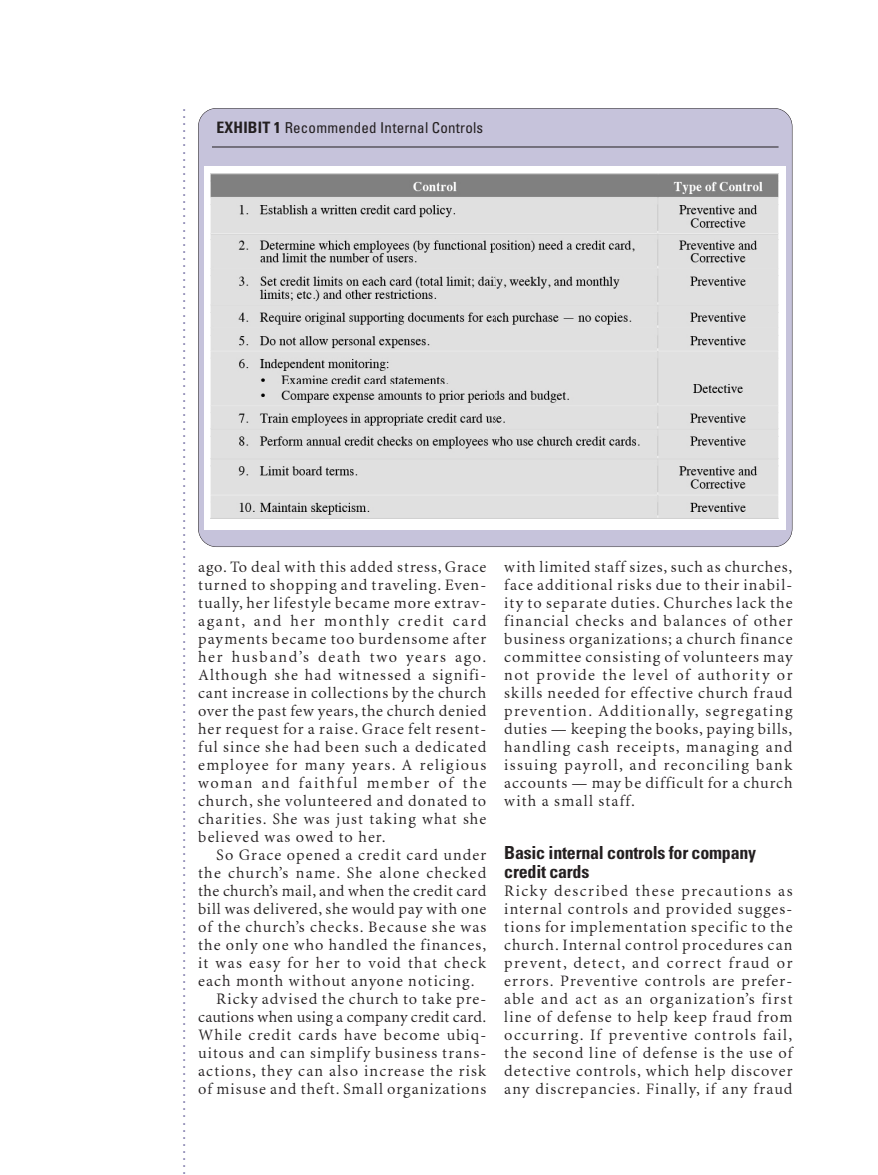
<style>
.page{position:relative;width:878px;height:1175px;background:#fff}
.page>*{position:absolute;margin:0;border:0;box-sizing:border-box;transform-origin:0 0}
.t1{font:700 condensed 18px/19.5px "Univers";letter-spacing:-.015em;color:#231f20}
.t2{font:15.75px/18px "Minion MM 345 wt 600 wd 6 op";letter-spacing:.075em;color:#231f20;text-align:justify}
.t3{font:15.75px "Minion MM 345 wt 600 wd 6 op";letter-spacing:.115em;color:#231f20}
.t4{font:15.75px "Minion MM 345 wt 600 wd 6 op";letter-spacing:.05em;color:#231f20}
.t5{font:15.75px "Minion MM 345 wt 600 wd 6 op";letter-spacing:.055em;color:#231f20}
.t6{font:15.75px "Minion MM 345 wt 600 wd 6 op";letter-spacing:.04em;color:#231f20}
.t7{font:15.75px "Minion MM 345 wt 600 wd 6 op";letter-spacing:.025em;color:#231f20}
.t8{font:15px "Helvetica";color:#6b669e}
.t9{font:condensed 15px "Univers";letter-spacing:.015em;color:#231f20}
.s1{font-weight:700;font-size:15.75px}
</style>
<div class="page">
<div style="left:198px;top:108px;width:594px;height:439px;background:#c6c3db;border-radius:18px"></div>
<hr style="left:212px;top:147px;width:566px;height:1px;background:#231f20">
<img style="left:205px;top:167px;width:580px;height:362px">
<p class="t8" style="left:197px;top:108px;width:1068px;rotate:90deg">. . . . . . . . . . . . . . . . . . . . . . . . . . . . . . . . . . . . . . . . . . . . . . . . . . . . . . . . . . . . . . . . . . . . . . . . . . . . . . . . . . . . . . . . . . . . . . . . . . . . . . . . . . . . . . . . . . . . . . . . . . . . . . . . . . . . . . . . . . . . . . . . . . . . . . .</p>
<p class="t9" style="left:216px;top:122px;width:268px"><span class="s1">EXHIBIT 1</span> Recommended Internal Controls</p>
<p class="t2" style="left:198px;top:559px;width:289px">ago. To deal with this added stress, Grace</p>
<p class="t2" style="left:198px;top:577px;width:290px">turned to shopping and traveling. Even-</p>
<p class="t2" style="left:198px;top:595px;width:290px">tually, her lifestyle became more extrav-</p>
<p class="t3" style="left:198px;top:614px;width:290px">agant, and her monthly credit card</p>
<p class="t2" style="left:198px;top:631px;width:290px">payments became too burdensome after</p>
<p class="t3" style="left:198px;top:650px;width:290px">her husband’s death two years ago.</p>
<p class="t2" style="left:198px;top:667px;width:290px">Although she had witnessed a signifi-</p>
<p class="t5" style="left:198px;top:686px;width:289px">cant increase in collections by the church</p>
<p class="t4" style="left:198px;top:704px;width:290px">over the past few years, the church denied</p>
<p class="t2" style="left:198px;top:721px;width:290px">her request for a raise. Grace felt resent-</p>
<p class="t2" style="left:198px;top:739px;width:290px">ful since she had been such a dedicated</p>
<p class="t2" style="left:198px;top:757px;width:290px">employee for many years. A religious</p>
<p class="t3" style="left:198px;top:776px;width:290px">woman and faithful member of the</p>
<p class="t2" style="left:198px;top:793px;width:289px">church, she volunteered and donated to</p>
<p class="t2" style="left:198px;top:811px;width:289px">charities. She was just taking what she</p>
<p class="t2" style="left:198px;top:829px;width:189px">believed was owed to her.</p>
<p class="t2" style="left:216px;top:847px;width:272px">So Grace opened a credit card under</p>
<p class="t2" style="left:198px;top:865px;width:290px">the church’s name. She alone checked</p>
<p class="t6" style="left:198px;top:884px;width:290px">the church’s mail, and when the credit card</p>
<p class="t4" style="left:198px;top:902px;width:289px">bill was delivered, she would pay with one</p>
<p class="t2" style="left:198px;top:919px;width:290px">of the church’s checks. Because she was</p>
<p class="t2" style="left:198px;top:937px;width:290px">the only one who handled the finances,</p>
<p class="t2" style="left:198px;top:955px;width:290px">it was easy for her to void that check</p>
<p class="t2" style="left:198px;top:973px;width:278px">each month without anyone noticing.</p>
<p class="t2" style="left:216px;top:991px;width:272px">Ricky advised the church to take pre-</p>
<p class="t7" style="left:198px;top:1010px;width:290px">cautions when using a company credit card.</p>
<p class="t2" style="left:198px;top:1027px;width:290px">While credit cards have become ubiq-</p>
<p class="t2" style="left:198px;top:1045px;width:290px">uitous and can simplify business trans-</p>
<p class="t2" style="left:198px;top:1063px;width:290px">actions, they can also increase the risk</p>
<p class="t2" style="left:198px;top:1081px;width:290px">of misuse and theft. Small organizations</p>
<p class="t2" style="left:504px;top:559px;width:290px">with limited staff sizes, such as churches, face additional risks due to their inabil&shy;ity to separate duties. Churches lack the financial checks and balances of other business organizations; a church finance committee consisting of volunteers may not provide the level of authority or skills needed for effective church fraud prevention. Additionally, segregating duties — keeping the books, paying bills, handling cash receipts, managing and issuing payroll, and reconciling bank accounts — may be difficult for a church with a small staff.</p>
<p class="t1" style="left:504px;top:844px;width:253px">Basic internal controls for company credit cards</p>
<p class="t2" style="left:504px;top:883px;width:290px">Ricky described these precautions as internal controls and provided sugges&shy;tions for implementation specific to the church. Internal control procedures can prevent, detect, and correct fraud or errors. Preventive controls are prefer&shy;able and act as an organization’s first line of defense to help keep fraud from occurring. If preventive controls fail, the second line of defense is the use of detective controls, which help discover any discrepancies. Finally, if any fraud</p>
</div>
